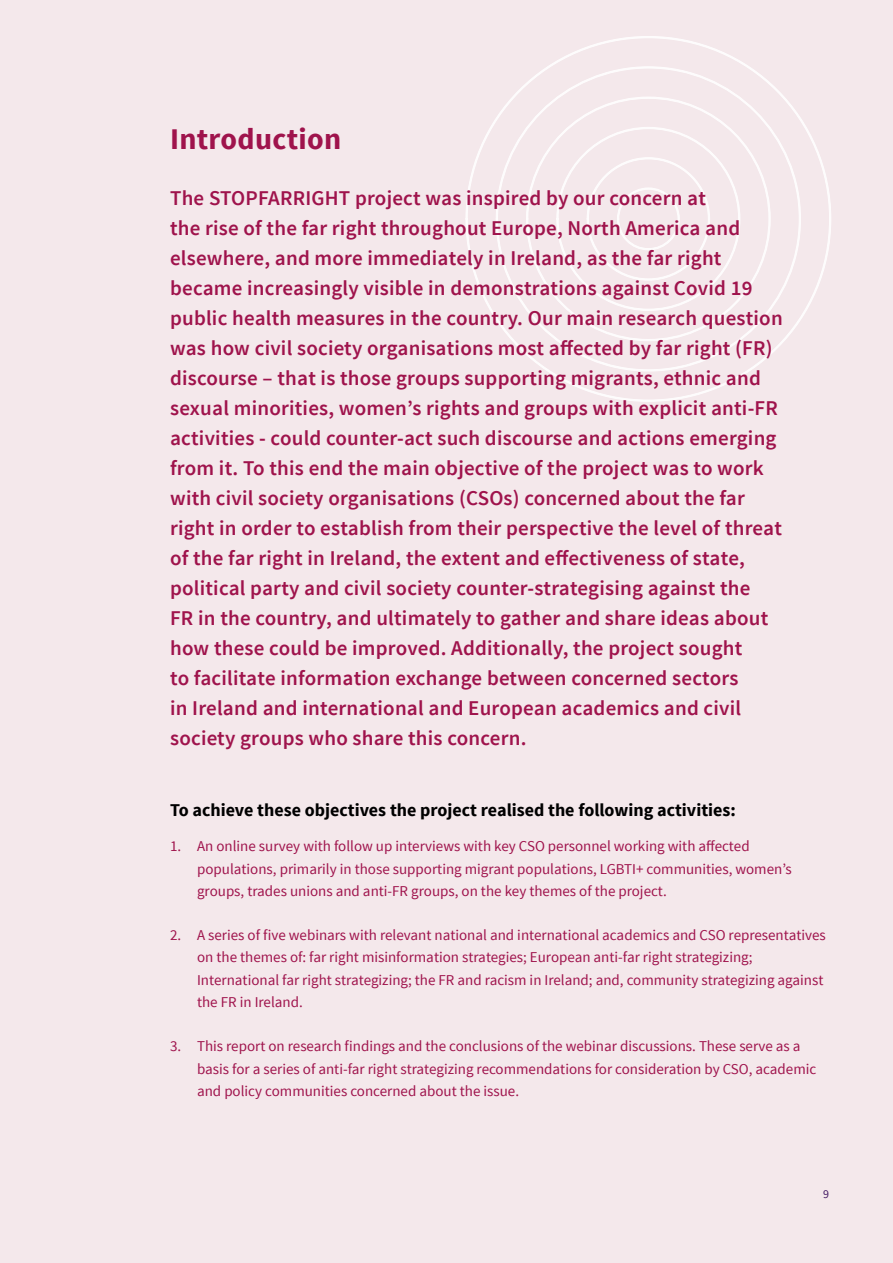
<style>
.page{position:relative;width:893px;height:1263px;background:#fff}
.page>*{position:absolute;margin:0;border:0;box-sizing:border-box;transform-origin:0 0}
.t1{font:700 30px "Source Sans Pro";letter-spacing:.01em;color:#9f134c}
.t2{font:600 21px/30px "Source Sans Pro";letter-spacing:.01em;color:#9f134c}
.t3{font:700 18px "Source Sans Pro";color:#000}
.t4{font:15px/22.5px "Source Sans Pro";color:#9f134c}
.t5{font:12px "Source Sans Pro";color:#481d6d}
</style>
<div class="page">
<div style="left:0;top:0;width:893px;height:1262px;background:#f4e8eb"></div>
<svg style="left:465px;top:36px;width:366px;height:366px"></svg>
<svg style="left:496px;top:66px;width:305px;height:306px"></svg>
<svg style="left:526px;top:96px;width:245px;height:245px"></svg>
<svg style="left:556px;top:127px;width:185px;height:184px"></svg>
<h1 class="t1" style="left:170px;top:120px;width:173px">Introduction</h1>
<p class="t2" style="left:170px;top:183px;width:614px">The STOPFARRIGHT project was inspired by our concern at<br>the rise of the far right throughout Europe, North America and elsewhere, and more immediately in Ireland, as the far right became increasingly visible in demonstrations against Covid 19 public health measures in the country. Our main research question was how civil society organisations most affected by far right (FR) discourse – that is those groups supporting migrants, ethnic and sexual minorities, women’s rights and groups with explicit anti-FR activities - could counter-act such discourse and actions emerging from it. To this end the main objective of the project was to work with civil society organisations (CSOs) concerned about the far right in order to establish from their perspective the level of threat of the far right in Ireland, the extent and effectiveness of state, political party and civil society counter-strategising against the<br>FR in the country, and ultimately to gather and share ideas about how these could be improved. Additionally, the project sought<br>to facilitate information exchange between concerned sectors<br>in Ireland and international and European academics and civil society groups who share this concern.</p>
<p class="t3" style="left:170px;top:798px;width:567px">To achieve these objectives the project realised the following activities:</p>
<p class="t4" style="left:197px;top:835px;width:596px;text-indent:-27px">1. An online survey with follow up interviews with key CSO personnel working with affected populations, primarily in those supporting migrant populations, LGBTI+ communities, women’s groups, trades unions and anti-FR groups, on the key themes of the project.</p>
<p class="t4" style="left:197px;top:924px;width:630px;text-indent:-27px">2. A series of five webinars with relevant national and international academics and CSO representatives on the themes of: far right misinformation strategies; European anti-far right strategizing; International far right strategizing; the FR and racism in Ireland; and, community strategizing against the FR in Ireland.</p>
<p class="t4" style="left:197px;top:1035px;width:621px;text-indent:-27px">3. This report on research findings and the conclusions of the webinar discussions. These serve as a basis for a series of anti-far right strategizing recommendations for consideration by CSO, academic and policy communities concerned about the issue.</p>
<p class="t5" style="left:823px;top:1187px;width:7px">9</p>
</div>
